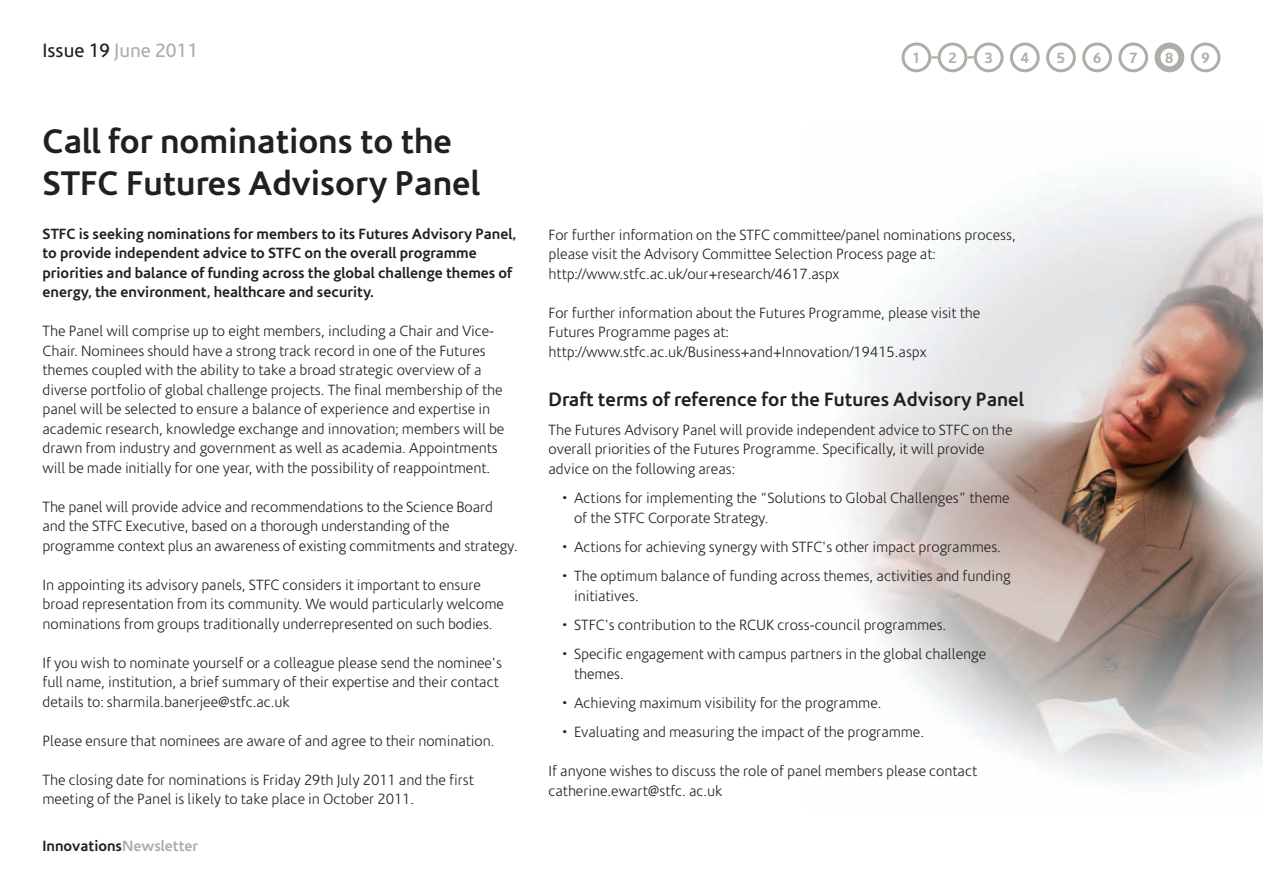
<style>
.page{position:relative;width:1263px;height:893px;background:#fff}
.page>*{position:absolute;margin:0;border:0;box-sizing:border-box;transform-origin:0 0}
.t1{font:700 34.5px/41.4px "Corisande";color:#231f20}
.t2{font:700 19.5px "Corisande";color:#231f20}
.t3{font:19.5px "Corisande";color:#acafa6}
.t4{font:300 15px/19.5px "Corisande";color:#231f20}
.t5{font:700 15px/19.5px "Corisande";color:#231f20}
.t6{font:700 15px "Corisande";color:#acafa6}
.s1{color:#231f20}
.s2{color:#acafa6}
</style>
<div class="page">
<img style="left:846px;top:180px;width:417px;height:603px">
<svg style="left:1010px;top:43px;width:30px;height:29px"></svg>
<svg style="left:1046px;top:43px;width:30px;height:29px"></svg>
<svg style="left:1082px;top:43px;width:30px;height:29px"></svg>
<svg style="left:1118px;top:43px;width:30px;height:29px"></svg>
<svg style="left:1191px;top:43px;width:29px;height:29px"></svg>
<svg style="left:1154px;top:43px;width:30px;height:29px"></svg>
<svg style="left:901px;top:43px;width:102px;height:29px"></svg>
<h2 class="t3" style="left:43px;top:40px;width:157px"><span class="s1">Issue 19</span> June 2011</h2>
<h1 class="t1" style="left:43px;top:121px;width:439px">Call for nominations to the<br>STFC Futures Advisory Panel</h1>
<p class="t5" style="left:43px;top:224px;width:475px">STFC is seeking nominations for members to its Futures Advisory Panel, to provide independent advice to STFC on the overall programme priorities and balance of funding across the global challenge themes of energy, the environment, healthcare and security.</p>
<p class="t4" style="left:43px;top:322px;width:463px">The Panel will comprise up to eight members, including a Chair and Vice-Chair. Nominees should have a strong track record in one of the Futures themes coupled with the ability to take a broad strategic overview of a diverse portfolio of global challenge projects. The final membership of the panel will be selected to ensure a balance of experience and expertise in academic research, knowledge exchange and innovation; members will be drawn from industry and government as well as academia. Appointments will be made initially for one year, with the possibility of reappointment.</p>
<p class="t4" style="left:43px;top:497px;width:477px">The panel will provide advice and recommendations to the Science Board and the STFC Executive, based on a thorough understanding of the programme context plus an awareness of existing commitments and strategy.</p>
<p class="t4" style="left:43px;top:575px;width:463px">In appointing its advisory panels, STFC considers it important to ensure broad representation from its community. We would particularly welcome nominations from groups traditionally underrepresented on such bodies.</p>
<p class="t4" style="left:43px;top:653px;width:461px">If you wish to nominate yourself or a colleague please send the nominee's full name, institution, a brief summary of their expertise and their contact details to: sharmila.banerjee@stfc.ac.uk</p>
<p class="t4" style="left:43px;top:731px;width:453px">Please ensure that nominees are aware of and agree to their nomination.</p>
<p class="t4" style="left:43px;top:770px;width:433px">The closing date for nominations is Friday 29th July 2011 and the first meeting of the Panel is likely to take place in October 2011.</p>
<p class="t5" style="left:43px;top:836px;width:157px">Innovations<span class="s2">Newsletter</span></p>
<p class="t6" style="left:912px;top:49px;width:10px">1</p>
<p class="t6" style="left:948px;top:49px;width:10px">2</p>
<p class="t6" style="left:984px;top:49px;width:10px">3</p>
<p class="t6" style="left:1021px;top:49px;width:10px">4</p>
<p class="t6" style="left:1057px;top:49px;width:10px">5</p>
<p class="t6" style="left:1093px;top:49px;width:10px">6</p>
<p class="t6" style="left:1129px;top:49px;width:10px">7</p>
<p class="t6" style="left:1165px;top:49px;width:10px">8</p>
<p class="t6" style="left:1201px;top:49px;width:10px">9</p>
<p class="t4" style="left:549px;top:225px;width:469px">For further information on the STFC committee/panel nominations process, please visit the Advisory Committee Selection Process page at: http://www.stfc.ac.uk/our+research/4617.aspx</p>
<p class="t4" style="left:549px;top:303px;width:433px">For further information about the Futures Programme, please visit the<br>Futures Programme pages at: http://www.stfc.ac.uk/Business+and+Innovation/19415.aspx</p>
<h2 class="t2" style="left:549px;top:388px;width:477px">Draft terms of reference for the Futures Advisory Panel</h2>
<p class="t4" style="left:549px;top:420px;width:465px">The Futures Advisory Panel will provide independent advice to STFC on the overall priorities of the Futures Programme. Specifically, it will provide advice on the following areas:</p>
<p class="t4" style="left:574px;top:489px;width:437px;text-indent:-13px">• Actions for implementing the “Solutions to Global Challenges” theme of the STFC Corporate Strategy.</p>
<p class="t4" style="left:561px;top:537px;width:441px">• Actions for achieving synergy with STFC's other impact programmes.</p>
<p class="t4" style="left:574px;top:567px;width:438px;text-indent:-13px">• The optimum balance of funding across themes, activities and funding initiatives.</p>
<p class="t4" style="left:561px;top:615px;width:387px">• STFC's contribution to the RCUK cross-council programmes.</p>
<p class="t4" style="left:574px;top:645px;width:414px;text-indent:-13px">• Specific engagement with campus partners in the global challenge themes.</p>
<p class="t4" style="left:561px;top:693px;width:322px">• Achieving maximum visibility for the programme.</p>
<p class="t4" style="left:561px;top:723px;width:364px">• Evaluating and measuring the impact of the programme.</p>
<p class="t4" style="left:549px;top:762px;width:430px">If anyone wishes to discuss the role of panel members please contact catherine.ewart@stfc. ac.uk</p>
</div>
